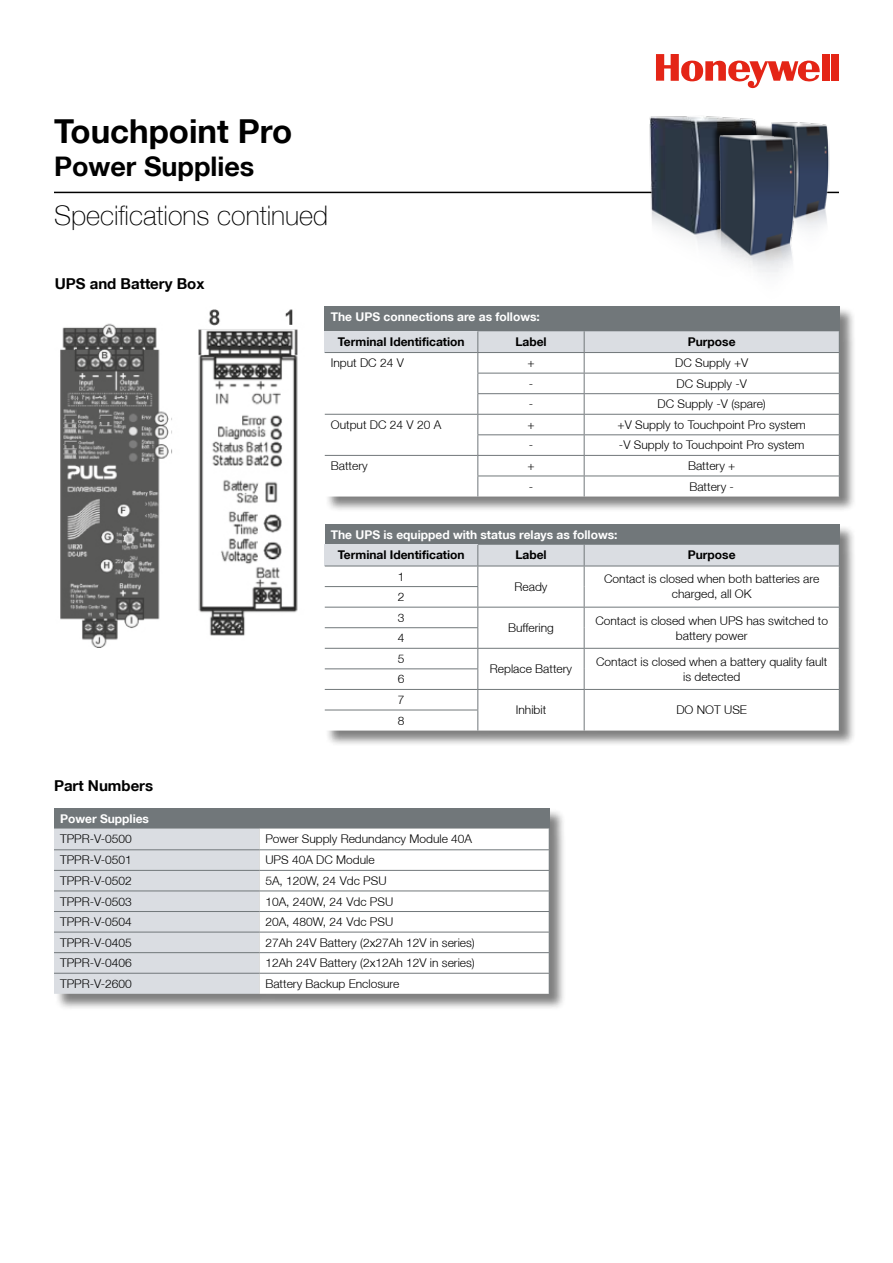
<style>
.page{position:relative;width:893px;height:1263px;background:#fff}
.page>*{position:absolute;margin:0;border:0;box-sizing:border-box;transform-origin:0 0}
.t1{font:700 33px "Helvetica Neue LT";color:#000}
.t2{font:100 27px "Helvetica Neue LT";color:#000}
.t3{font:700 27px "Helvetica Neue LT";color:#000}
.t4{font:700 15px "Helvetica Neue LT";color:#000}
.t5{font:300 12px "Helvetica Neue LT";color:#000}
.t6{font:700 12px "Helvetica Neue LT";color:#fff}
.t7{font:700 12px "Helvetica Neue LT";color:#000}
</style>
<div class="page">
<div style="left:822px;top:54px;width:7px;height:27px;background:#e42516"></div>
<div style="left:832px;top:54px;width:7px;height:27px;background:#e42516"></div>
<svg style="left:656px;top:54px;width:164px;height:34px"></svg>
<hr style="left:54px;top:192px;width:785px;height:1px;background:#000">
<img style="left:804px;top:122px;width:35px;height:72px">
<img style="left:613px;top:116px;width:191px;height:123px">
<div style="left:711px;top:124px;width:84px;height:169px;background:#000;opacity:.75"></div>
<img style="left:695px;top:135px;width:132px;height:158px">
<div style="left:325px;top:306px;width:531px;height:441px;background:#000;opacity:.5"></div>
<div style="left:325px;top:306px;width:259px;height:25px;background:#71777a"></div>
<div style="left:584px;top:306px;width:255px;height:25px;background:#71777a"></div>
<div style="left:325px;top:331px;width:153px;height:22px;background:#dadde2"></div>
<svg style="left:325px;top:353px;width:152px;height:143px"></svg>
<hr style="left:325px;top:414px;width:153px;height:1px;background:#71777a">
<hr style="left:325px;top:455px;width:153px;height:1px;background:#71777a">
<hr style="left:325px;top:352px;width:153px;height:1px;background:#71777a">
<svg style="left:477px;top:331px;width:363px;height:165px"></svg>
<div style="left:325px;top:524px;width:514px;height:21px;background:#71777a"></div>
<div style="left:325px;top:545px;width:153px;height:21px;background:#dadde2"></div>
<svg style="left:325px;top:567px;width:152px;height:163px"></svg>
<hr style="left:325px;top:607px;width:153px;height:1px;background:#71777a">
<hr style="left:325px;top:627px;width:153px;height:1px;background:#71777a">
<hr style="left:325px;top:648px;width:153px;height:1px;background:#71777a">
<hr style="left:325px;top:668px;width:153px;height:1px;background:#71777a">
<hr style="left:325px;top:586px;width:153px;height:1px;background:#71777a">
<hr style="left:325px;top:566px;width:153px;height:1px;background:#71777a">
<hr style="left:325px;top:689px;width:153px;height:1px;background:#71777a">
<hr style="left:325px;top:710px;width:153px;height:1px;background:#71777a">
<svg style="left:477px;top:545px;width:363px;height:185px"></svg>
<img style="left:60px;top:309px;width:238px;height:339px">
<div style="left:54px;top:808px;width:512px;height:203px;background:#000;opacity:.5"></div>
<div style="left:54px;top:808px;width:495px;height:20px;background:#71777a"></div>
<div style="left:54px;top:828px;width:205px;height:166px;background:#dadde2"></div>
<svg style="left:259px;top:828px;width:290px;height:166px"></svg>
<hr style="left:54px;top:911px;width:205px;height:1px;background:#71777a">
<hr style="left:259px;top:911px;width:291px;height:1px;background:#71777a">
<hr style="left:54px;top:932px;width:205px;height:1px;background:#71777a">
<hr style="left:259px;top:932px;width:291px;height:1px;background:#71777a">
<hr style="left:54px;top:952px;width:205px;height:1px;background:#71777a">
<hr style="left:259px;top:952px;width:291px;height:1px;background:#71777a">
<hr style="left:54px;top:973px;width:205px;height:1px;background:#71777a">
<hr style="left:259px;top:973px;width:291px;height:1px;background:#71777a">
<hr style="left:54px;top:890px;width:205px;height:1px;background:#71777a">
<hr style="left:259px;top:890px;width:291px;height:1px;background:#71777a">
<svg style="left:549px;top:828px;width:1px;height:166px"></svg>
<hr style="left:54px;top:849px;width:205px;height:1px;background:#71777a">
<hr style="left:259px;top:849px;width:291px;height:1px;background:#71777a">
<hr style="left:54px;top:870px;width:205px;height:1px;background:#71777a">
<hr style="left:259px;top:870px;width:291px;height:1px;background:#71777a">
<h1 class="t1" style="left:54px;top:111px;width:240px">Touchpoint Pro</h1>
<h2 class="t3" style="left:54px;top:149px;width:202px">Power Supplies</h2>
<h2 class="t2" style="left:54px;top:200px;width:276px">Specifications continued</h2>
<p class="t4" style="left:55px;top:275px;width:151px">UPS and Battery Box</p>
<p class="t6" style="left:331px;top:309px;width:211px">The UPS connections are as follows:</p>
<p class="t7" style="left:338px;top:334px;width:128px">Terminal Identification</p>
<p class="t7" style="left:515px;top:334px;width:33px">Label</p>
<p class="t7" style="left:688px;top:334px;width:49px">Purpose</p>
<p class="t5" style="left:331px;top:355px;width:75px">Input DC 24 V</p>
<p class="t5" style="left:527px;top:355px;width:9px">+</p>
<p class="t5" style="left:675px;top:355px;width:75px">DC Supply +V</p>
<p class="t5" style="left:529px;top:376px;width:6px">-</p>
<p class="t5" style="left:676px;top:376px;width:72px">DC Supply -V</p>
<p class="t5" style="left:529px;top:397px;width:6px">-</p>
<p class="t5" style="left:658px;top:397px;width:110px">DC Supply -V (spare)</p>
<p class="t5" style="left:331px;top:417px;width:112px">Output DC 24 V 20 A</p>
<p class="t5" style="left:527px;top:417px;width:9px">+</p>
<p class="t5" style="left:617px;top:417px;width:190px">+V Supply to Touchpoint Pro system</p>
<p class="t5" style="left:529px;top:438px;width:6px">-</p>
<p class="t5" style="left:619px;top:438px;width:187px">-V Supply to Touchpoint Pro system</p>
<p class="t5" style="left:331px;top:458px;width:38px">Battery</p>
<p class="t5" style="left:527px;top:458px;width:9px">+</p>
<p class="t5" style="left:688px;top:458px;width:49px">Battery +</p>
<p class="t5" style="left:529px;top:479px;width:6px">-</p>
<p class="t5" style="left:689px;top:479px;width:46px">Battery -</p>
<p class="t6" style="left:331px;top:527px;width:288px">The UPS is equipped with status relays as follows:</p>
<p class="t7" style="left:338px;top:548px;width:128px">Terminal Identification</p>
<p class="t7" style="left:515px;top:548px;width:33px">Label</p>
<p class="t7" style="left:688px;top:548px;width:49px">Purpose</p>
<p class="t5" style="left:398px;top:569px;width:8px">1</p>
<p class="t5" style="left:515px;top:579px;width:34px">Ready</p>
<p class="t5" style="left:604px;top:572px;width:217px">Contact is closed when both batteries are</p>
<p class="t5" style="left:398px;top:589px;width:8px">2</p>
<p class="t5" style="left:672px;top:587px;width:81px">charged, all OK</p>
<p class="t5" style="left:398px;top:610px;width:8px">3</p>
<p class="t5" style="left:508px;top:620px;width:47px">Buffering</p>
<p class="t5" style="left:595px;top:613px;width:234px">Contact is closed when UPS has switched to</p>
<p class="t5" style="left:398px;top:631px;width:8px">4</p>
<p class="t5" style="left:676px;top:628px;width:73px">battery power</p>
<p class="t5" style="left:398px;top:651px;width:8px">5</p>
<p class="t5" style="left:490px;top:661px;width:84px">Replace Battery</p>
<p class="t5" style="left:596px;top:654px;width:233px">Contact is closed when a battery quality fault</p>
<p class="t5" style="left:398px;top:672px;width:8px">6</p>
<p class="t5" style="left:683px;top:669px;width:59px">is detected</p>
<p class="t5" style="left:398px;top:692px;width:8px">7</p>
<p class="t5" style="left:516px;top:703px;width:32px">Inhibit</p>
<p class="t5" style="left:676px;top:703px;width:72px">DO NOT USE</p>
<p class="t5" style="left:398px;top:713px;width:8px">8</p>
<p class="t4" style="left:54px;top:776px;width:101px">Part Numbers</p>
<p class="t6" style="left:60px;top:811px;width:91px">Power Supplies</p>
<p class="t5" style="left:60px;top:831px;width:73px">TPPR-V-0500</p>
<p class="t5" style="left:265px;top:831px;width:208px">Power Supply Redundancy Module 40A</p>
<p class="t5" style="left:60px;top:853px;width:73px">TPPR-V-0501</p>
<p class="t5" style="left:265px;top:853px;width:111px">UPS 40A DC Module</p>
<p class="t5" style="left:60px;top:873px;width:73px">TPPR-V-0502</p>
<p class="t5" style="left:265px;top:873px;width:123px">5A, 120W, 24 Vdc PSU</p>
<p class="t5" style="left:60px;top:894px;width:73px">TPPR-V-0503</p>
<p class="t5" style="left:265px;top:894px;width:129px">10A, 240W, 24 Vdc PSU</p>
<p class="t5" style="left:60px;top:914px;width:73px">TPPR-V-0504</p>
<p class="t5" style="left:265px;top:914px;width:129px">20A, 480W, 24 Vdc PSU</p>
<p class="t5" style="left:60px;top:935px;width:73px">TPPR-V-0405</p>
<p class="t5" style="left:265px;top:935px;width:211px">27Ah 24V Battery (2x27Ah 12V in series)</p>
<p class="t5" style="left:60px;top:956px;width:73px">TPPR-V-0406</p>
<p class="t5" style="left:265px;top:956px;width:211px">12Ah 24V Battery (2x12Ah 12V in series)</p>
<p class="t5" style="left:60px;top:976px;width:73px">TPPR-V-2600</p>
<p class="t5" style="left:265px;top:976px;width:136px">Battery Backup Enclosure</p>
</div>
